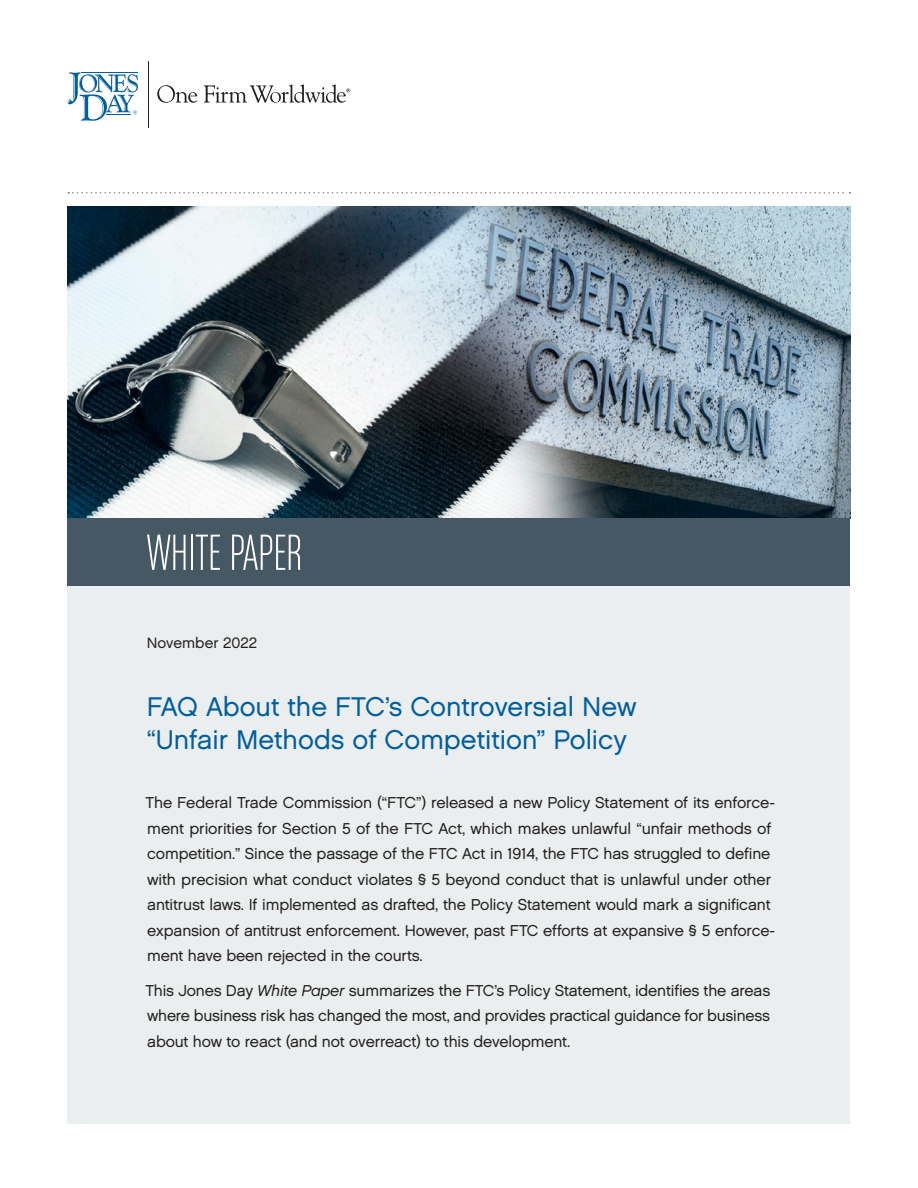
<style>
.page{position:relative;width:918px;height:1188px;background:#fff}
.page>*{position:absolute;margin:0;border:0;box-sizing:border-box;transform-origin:0 0}
.t1{font:54px "Chalet Comprime Milan Sixty";color:#fff}
.Main_Headline{font:27px/33px "Chalet London Nineteen Sixty";color:#005e9e}
.Cover_Abstract_Body{font:15.75px/25.5px "Chalet London Nineteen Sixty";letter-spacing:-.01em;color:#231f20}
.t2{font:15px "Chalet London Nineteen Sixty";color:#231f20}
.s1{font-family:"Chalet Oblique London"}
</style>
<div class="page">
<hr style="left:148px;top:61px;width:1px;height:66px;background:#231f20">
<svg style="left:157px;top:85px;width:40px;height:18px"></svg>
<svg style="left:204px;top:84px;width:146px;height:19px"></svg>
<svg style="left:68px;top:72px;width:70px;height:49px"></svg>
<svg style="left:68px;top:192px;width:782px;height:2px"></svg>
<div style="left:68px;top:519px;width:782px;height:605px;background:#ebeeee"></div>
<img style="left:67px;top:207px;width:783px;height:312px">
<div style="left:68px;top:519px;width:782px;height:67px;background:#475865"></div>
<h1 class="t1" style="left:147px;top:523px;width:156px">WHITE PAPER</h1>
<p class="t2" style="left:147px;top:634px;width:112px">November 2022</p>
<p class="Main_Headline" style="left:147px;top:690px;width:491px">FAQ About the FTC’s Controversial New “Unfair Methods of Competition” Policy</p>
<p class="Cover_Abstract_Body" style="left:145px;top:790px;width:631px">The Federal Trade Commission (“FTC”) released a new Policy Statement of its enforce&shy;ment priorities for Section 5 of the FTC Act, which makes unlawful “unfair methods of competition.” Since the passage of the FTC Act in 1914, the FTC has struggled to define with precision what conduct violates § 5 beyond conduct that is unlawful under other antitrust laws. If implemented as drafted, the Policy Statement would mark a significant expansion of antitrust enforcement. However, past FTC efforts at expansive § 5 enforce&shy;ment have been rejected in the courts.</p>
<p class="Cover_Abstract_Body" style="left:145px;top:978px;width:626px;text-align:justify">This Jones Day <span class="s1">White Paper</span> summarizes the FTC’s Policy Statement, identifies the areas where business risk has changed the most, and provides practical guidance for business about how to react (and not overreact) to this development.</p>
</div>
